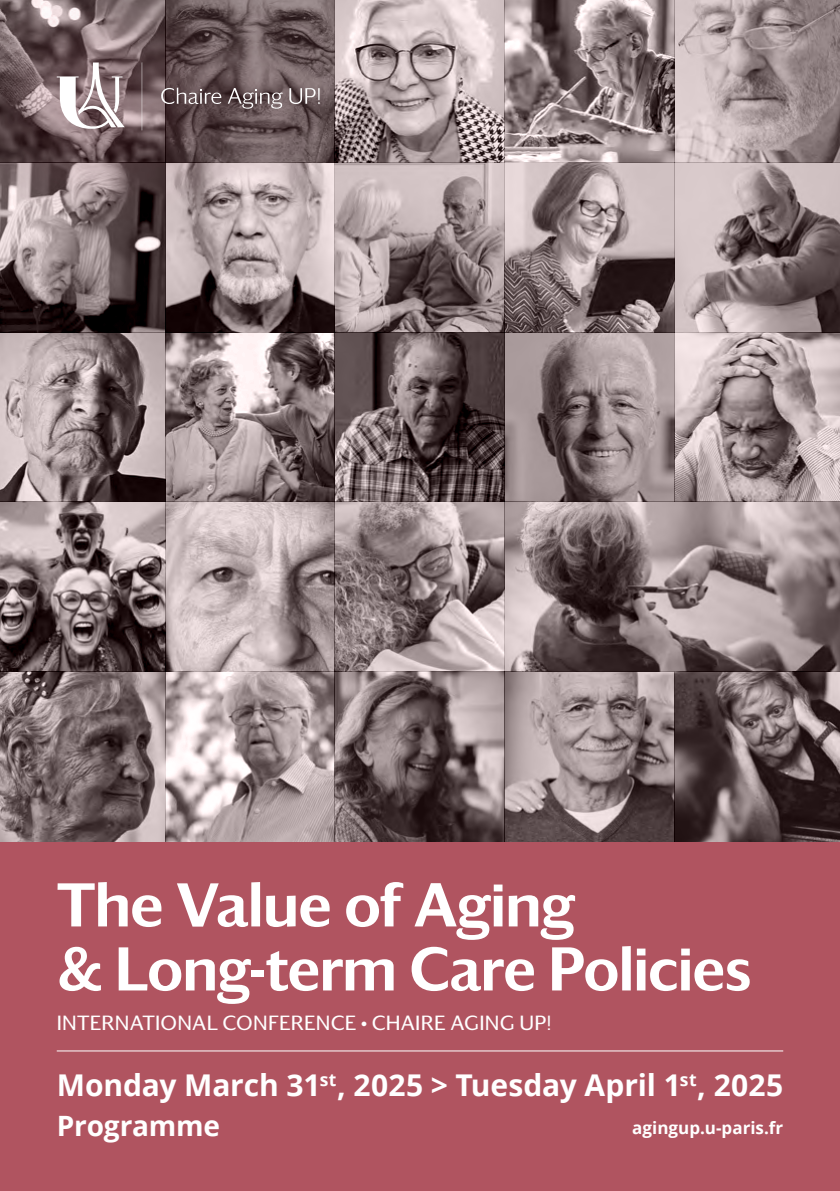
<style>
.page{position:relative;width:840px;height:1191px;background:#fff}
.page>*{position:absolute;margin:0;border:0;box-sizing:border-box;transform-origin:0 0}
.t1{font:500 60px/64px "Darby Sans Universite Paris";letter-spacing:-.015em;color:#fff}
.t2{font:700 30px "Open Sans";letter-spacing:-.005em;color:#fff}
.t3{font:700 28px "Open Sans";letter-spacing:-.005em;color:#fff}
.t4{font:20px "Darby Sans Universite Paris";letter-spacing:.01em;color:#fff}
.t5{font:700 17px "Open Sans";color:#fff}
</style>
<div class="page">
<div style="left:0;top:0;width:839px;height:1191px;background:#b05460"></div>
<img style="left:0;top:0;width:839px;height:841px">
<svg style="left:0;top:0;width:403px;height:234px;background:#877678"></svg>
<svg style="left:57px;top:63px;width:68px;height:67px;background:#ad9da0"></svg>
<svg style="left:142px;top:62px;width:1px;height:68px"></svg>
<svg style="left:159px;top:87px;width:63px;height:18px"></svg>
<svg style="left:228px;top:88px;width:54px;height:21px"></svg>
<svg style="left:289px;top:88px;width:31px;height:18px"></svg>
<hr style="left:57px;top:1050px;width:725px;height:1px;background:#fff">
<h1 class="t1" style="left:57px;top:870px;width:696px">The Value of Aging<br>&amp; Long-term Care Policies</h1>
<p class="t4" style="left:57px;top:1008px;width:496px">INTERNATIONAL CONFERENCE • CHAIRE AGING UP!</p>
<p class="t2" style="left:57px;top:1063px;width:727px">Monday March 31<sup>st</sup>, 2025 &gt; Tuesday April 1<sup>st</sup>, 2025</p>
<p class="t3" style="left:57px;top:1105px;width:165px">Programme</p>
<p class="t5" style="left:632px;top:1116px;width:152px">agingup.u-paris.fr</p>
</div>
